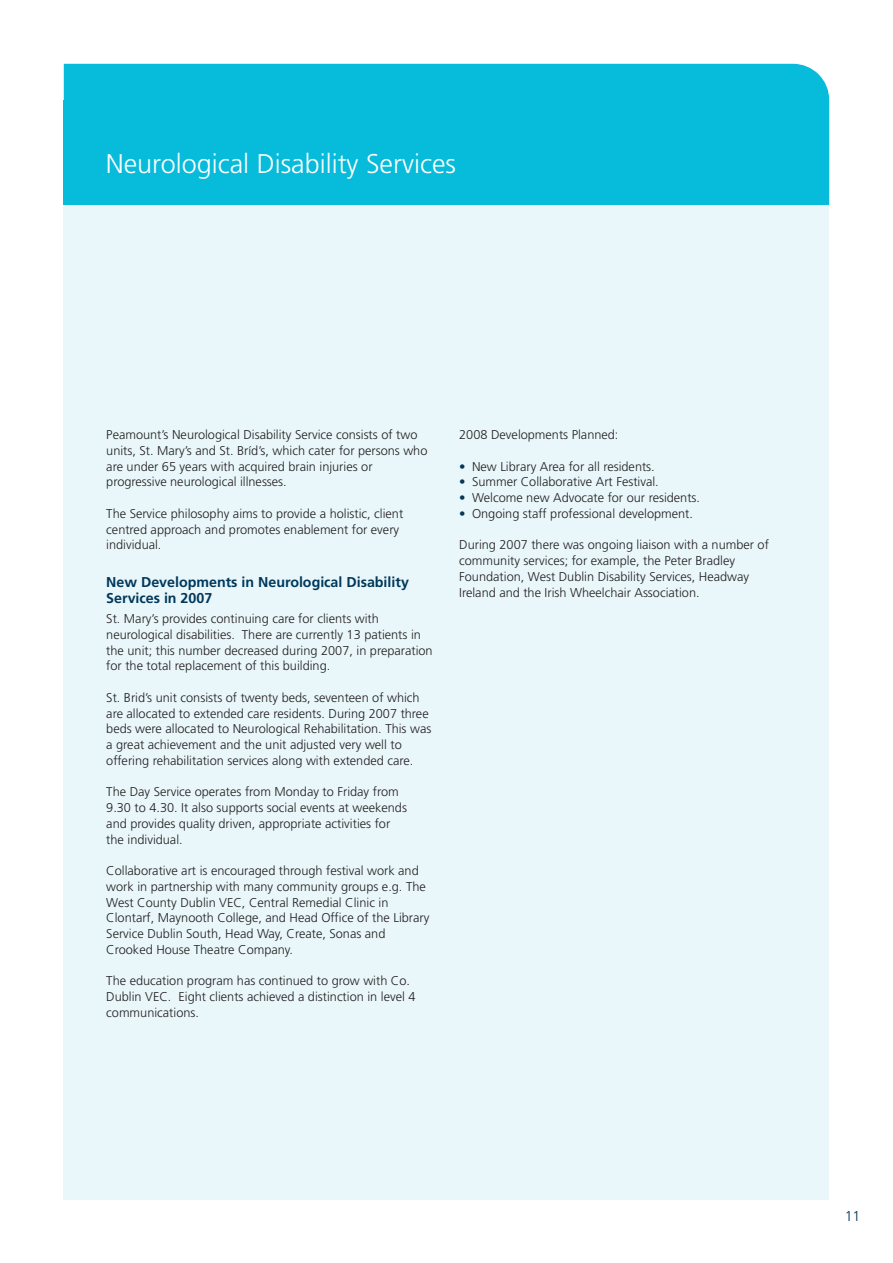
<style>
.page{position:relative;width:893px;height:1263px;background:#fff}
.page>*{position:absolute;margin:0;border:0;box-sizing:border-box;transform-origin:0 0}
.t1{font:300 27px "Frutiger";color:#fff}
.t2{font:700 14.25px/16.5px "Frutiger";color:#00385c}
.t3{font:300 14.25px "Frutiger";color:#00385c}
.t4{font:300 12.75px/15.8px "Frutiger";color:#231f20}
.s1{color:#00385c}
</style>
<div class="page">
<div style="left:64px;top:191px;width:765px;height:1008px;background:#e9f7fa"></div>
<div style="left:64px;top:64px;width:765px;height:36px;background:#07bbda"></div>
<div style="left:64px;top:100px;width:765px;height:104px;background:#07bbda"></div>
<h1 class="t1" style="left:106px;top:153px;width:352px">Neurological Disability Services</h1>
<p class="t4" style="left:106px;top:428px;width:323px">Peamount’s Neurological Disability Service consists of two units, St. Mary’s and St. Bríd’s, which cater for persons who are under 65 years with acquired brain injuries or progressive neurological illnesses.</p>
<p class="t4" style="left:106px;top:506px;width:298px">The Service philosophy aims to provide a holistic, client centred approach and promotes enablement for every individual.</p>
<p class="t2" style="left:106px;top:574px;width:304px">New Developments in Neurological Disability<br>Services in 2007</p>
<p class="t4" style="left:106px;top:612px;width:328px">St. Mary’s provides continuing care for clients with neurological disabilities. There are currently 13 patients in the unit; this number decreased during 2007, in preparation for the total replacement of this building.</p>
<p class="t4" style="left:106px;top:690px;width:327px">St. Brid’s unit consists of twenty beds, seventeen of which are allocated to extended care residents. During 2007 three beds were allocated to Neurological Rehabilitation. This was a great achievement and the unit adjusted very well to offering rehabilitation services along with extended care.</p>
<p class="t4" style="left:106px;top:785px;width:302px">The Day Service operates from Monday to Friday from 9.30 to 4.30. It also supports social events at weekends and provides quality driven, appropriate activities for the individual.</p>
<p class="t4" style="left:106px;top:864px;width:325px">Collaborative art is encouraged through festival work and work in partnership with many community groups e.g. The West County Dublin VEC, Central Remedial Clinic in Clontarf, Maynooth College, and Head Office of the Library Service Dublin South, Head Way, Create, Sonas and Crooked House Theatre Company.</p>
<p class="t4" style="left:106px;top:974px;width:311px">The education program has continued to grow with Co.<br>Dublin VEC. Eight clients achieved a distinction in level 4 communications.</p>
<p class="t4" style="left:459px;top:428px;width:161px">2008 Developments Planned:</p>
<p class="t4" style="left:459px;top:459px;width:197px"><span class="s1">•</span> New Library Area for all residents.</p>
<p class="t4" style="left:459px;top:475px;width:201px"><span class="s1">•</span> Summer Collaborative Art Festival.</p>
<p class="t4" style="left:459px;top:491px;width:242px"><span class="s1">•</span> Welcome new Advocate for our residents.</p>
<p class="t4" style="left:459px;top:506px;width:235px"><span class="s1">•</span> Ongoing staff professional development.</p>
<p class="t4" style="left:459px;top:538px;width:311px">During 2007 there was ongoing liaison with a number of community services; for example, the Peter Bradley Foundation, West Dublin Disability Services, Headway Ireland and the Irish Wheelchair Association.</p>
<p class="t3" style="left:845px;top:1210px;width:17px">11</p>
</div>
